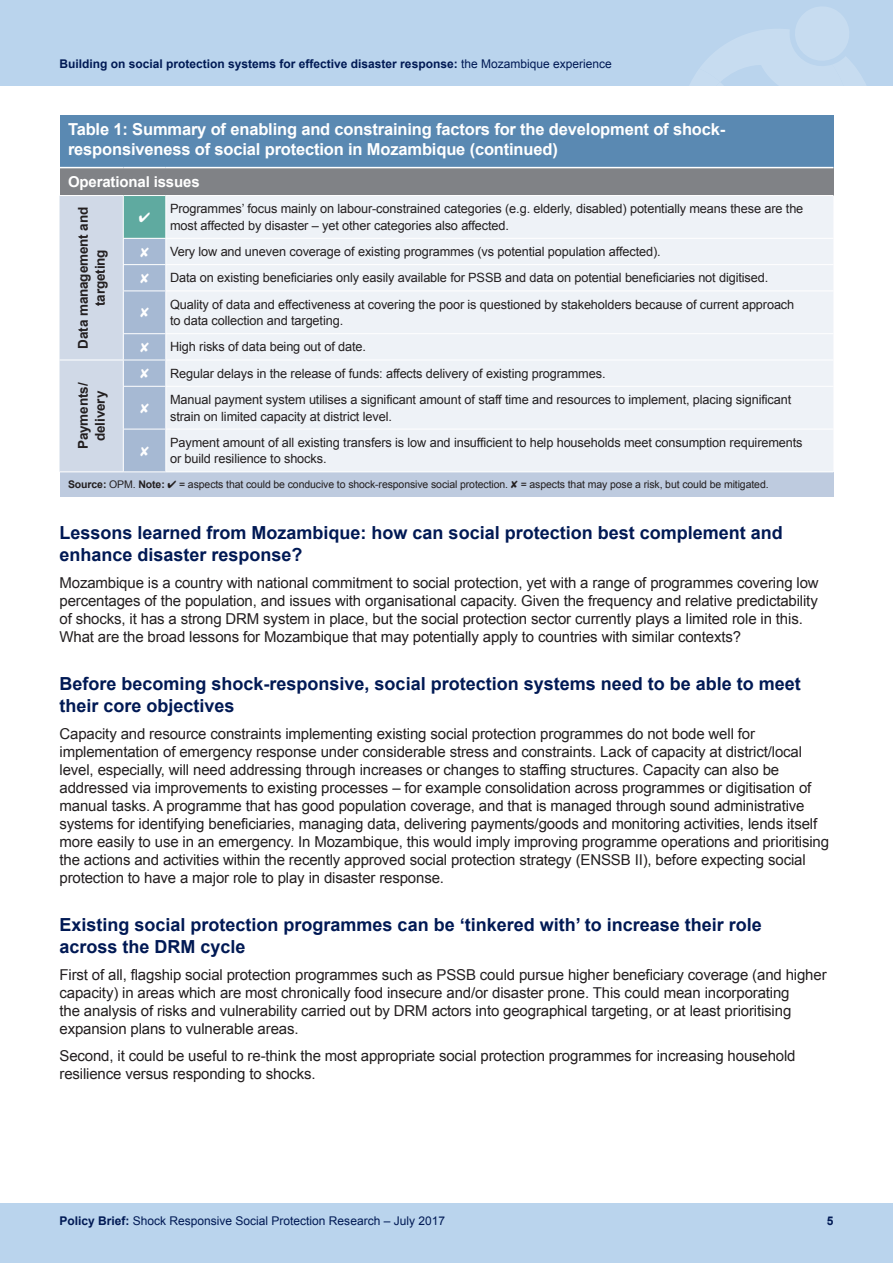
<style>
.page{position:relative;width:893px;height:1263px;background:#fff}
.page>*{position:absolute;margin:0;border:0;box-sizing:border-box;transform-origin:0 0}
.t1{font:700 18px/22.5px "Arial";color:#001954}
.t2{font:700 16.5px/19.5px "Arial";letter-spacing:-.01em;color:#fff}
.t3{font:15px/18px "Arial";letter-spacing:-.01em;color:#231f20}
.t4{font:700 15px "Arial";letter-spacing:-.01em;color:#fff}
.t5{font:700 13.5px/17.2px "Arial";letter-spacing:-.01em;color:#231f20;text-align:center}
.t6{font:12.75px/16.5px "Arial";letter-spacing:-.01em;color:#231f20}
.t7{font:700 12px "Arial";color:#001954}
.t8{font:12px "Arial";color:#001954}
.t9{font:10.5px "Arial";letter-spacing:-.01em;color:#231f20}
.s1{font-weight:400}
.s2{font-weight:700}
</style>
<div class="page">
<div style="left:0;top:1203px;width:893px;height:60px;background:#bad4ed"></div>
<div style="left:0;top:0;width:893px;height:85px;background:#bad4ed"></div>
<svg style="left:645px;top:7px;width:234px;height:189px"></svg>
<div style="left:60px;top:115px;width:773px;height:53px;background:#5a89b2"></div>
<div style="left:60px;top:168px;width:773px;height:28px;background:#808286"></div>
<div style="left:166px;top:196px;width:667px;height:275px;background:#eef2f7"></div>
<div style="left:60px;top:472px;width:773px;height:25px;background:#becbdf"></div>
<hr style="left:123px;top:195px;width:43px;height:1px;background:#fff">
<hr style="left:166px;top:238px;width:667px;height:1px;background:#fff">
<hr style="left:166px;top:264px;width:667px;height:1px;background:#fff">
<hr style="left:166px;top:290px;width:667px;height:1px;background:#fff">
<hr style="left:166px;top:333px;width:667px;height:1px;background:#fff">
<hr style="left:166px;top:360px;width:667px;height:1px;background:#fff">
<hr style="left:166px;top:386px;width:667px;height:1px;background:#fff">
<hr style="left:166px;top:429px;width:667px;height:1px;background:#fff">
<hr style="left:60px;top:195px;width:63px;height:1px;background:#fff">
<hr style="left:166px;top:195px;width:667px;height:1px;background:#fff">
<hr style="left:60px;top:167px;width:63px;height:1px;background:#fff">
<hr style="left:123px;top:167px;width:43px;height:1px;background:#fff">
<hr style="left:166px;top:167px;width:667px;height:1px;background:#fff">
<svg style="left:60px;top:196px;width:106px;height:276px;background:#bdcddd"></svg>
<p class="t7" style="left:60px;top:57px;width:554px">Building on social protection systems for effective disaster response: <span class="s1">the Mozambique experience</span></p>
<p class="t2" style="left:68px;top:120px;width:659px">Table 1: Summary of enabling and constraining factors for the development of shock&shy;responsiveness of social protection in Mozambique (continued)</p>
<p class="t4" style="left:68px;top:173px;width:133px">Operational issues</p>
<p class="t5" style="left:74px;top:349px;width:143px;rotate:-90deg">Data management and targeting</p>
<p class="t6" style="left:170px;top:201px;width:635px">Programmes’ focus mainly on labour-constrained categories (e.g. elderly, disabled) potentially means these are the most affected by disaster – yet other categories also affected.</p>
<p class="t6" style="left:170px;top:243px;width:492px">Very low and uneven coverage of existing programmes (vs potential population affected).</p>
<p class="t6" style="left:170px;top:270px;width:600px">Data on existing beneficiaries only easily available for PSSB and data on potential beneficiaries not digitised.</p>
<p class="t6" style="left:170px;top:296px;width:626px">Quality of data and effectiveness at covering the poor is questioned by stakeholders because of current approach to data collection and targeting.</p>
<p class="t6" style="left:170px;top:339px;width:197px">High risks of data being out of date.</p>
<p class="t6" style="left:170px;top:365px;width:437px">Regular delays in the release of funds: affects delivery of existing programmes.</p>
<p class="t6" style="left:170px;top:391px;width:623px">Manual payment system utilises a significant amount of staff time and resources to implement, placing significant strain on limited capacity at district level.</p>
<p class="t6" style="left:170px;top:434px;width:634px">Payment amount of all existing transfers is low and insufficient to help households meet consumption requirements or build resilience to shocks.</p>
<p class="t9" style="left:68px;top:479px;width:702px"><span class="s2">Source:</span> OPM. <span class="s2">Note:</span> ✔ = aspects that could be conducive to shock-responsive social protection. ✘ = aspects that may pose a risk, but could be mitigated.</p>
<p class="t1" style="left:60px;top:521px;width:725px">Lessons learned from Mozambique: how can social protection best complement and enhance disaster response?</p>
<p class="t3" style="left:60px;top:574px;width:761px">Mozambique is a country with national commitment to social protection, yet with a range of programmes covering low percentages of the population, and issues with organisational capacity. Given the frequency and relative predictability of shocks, it has a strong DRM system in place, but the social protection sector currently plays a limited role in this.<br>What are the broad lessons for Mozambique that may potentially apply to countries with similar contexts?</p>
<p class="t1" style="left:60px;top:672px;width:743px">Before becoming shock-responsive, social protection systems need to be able to meet their core objectives</p>
<p class="t3" style="left:60px;top:725px;width:771px">Capacity and resource constraints implementing existing social protection programmes do not bode well for implementation of emergency response under considerable stress and constraints. Lack of capacity at district/local level, especially, will need addressing through increases or changes to staffing structures. Capacity can also be addressed via improvements to existing processes – for example consolidation across programmes or digitisation of manual tasks. A programme that has good population coverage, and that is managed through sound administrative systems for identifying beneficiaries, managing data, delivering payments/goods and monitoring activities, lends itself more easily to use in an emergency. In Mozambique, this would imply improving programme operations and prioritising the actions and activities within the recently approved social protection strategy (ENSSB II), before expecting social protection to have a major role to play in disaster response.</p>
<p class="t1" style="left:60px;top:913px;width:704px">Existing social protection programmes can be ‘tinkered with’ to increase their role across the DRM cycle</p>
<p class="t3" style="left:60px;top:966px;width:769px">First of all, flagship social protection programmes such as PSSB could pursue higher beneficiary coverage (and higher capacity) in areas which are most chronically food insecure and/or disaster prone. This could mean incorporating<br>the analysis of risks and vulnerability carried out by DRM actors into geographical targeting, or at least prioritising expansion plans to vulnerable areas.</p>
<p class="t3" style="left:60px;top:1046px;width:738px">Second, it could be useful to re-think the most appropriate social protection programmes for increasing household resilience versus responding to shocks.</p>
<p class="t5" style="left:74px;top:449px;width:68px;rotate:-90deg">Payments/ delivery</p>
<p class="t8" style="left:60px;top:1214px;width:387px"><span class="s2">Policy Brief:</span> Shock Responsive Social Protection Research – July 2017</p>
<p class="t7" style="left:827px;top:1214px;width:8px">5</p>
</div>
